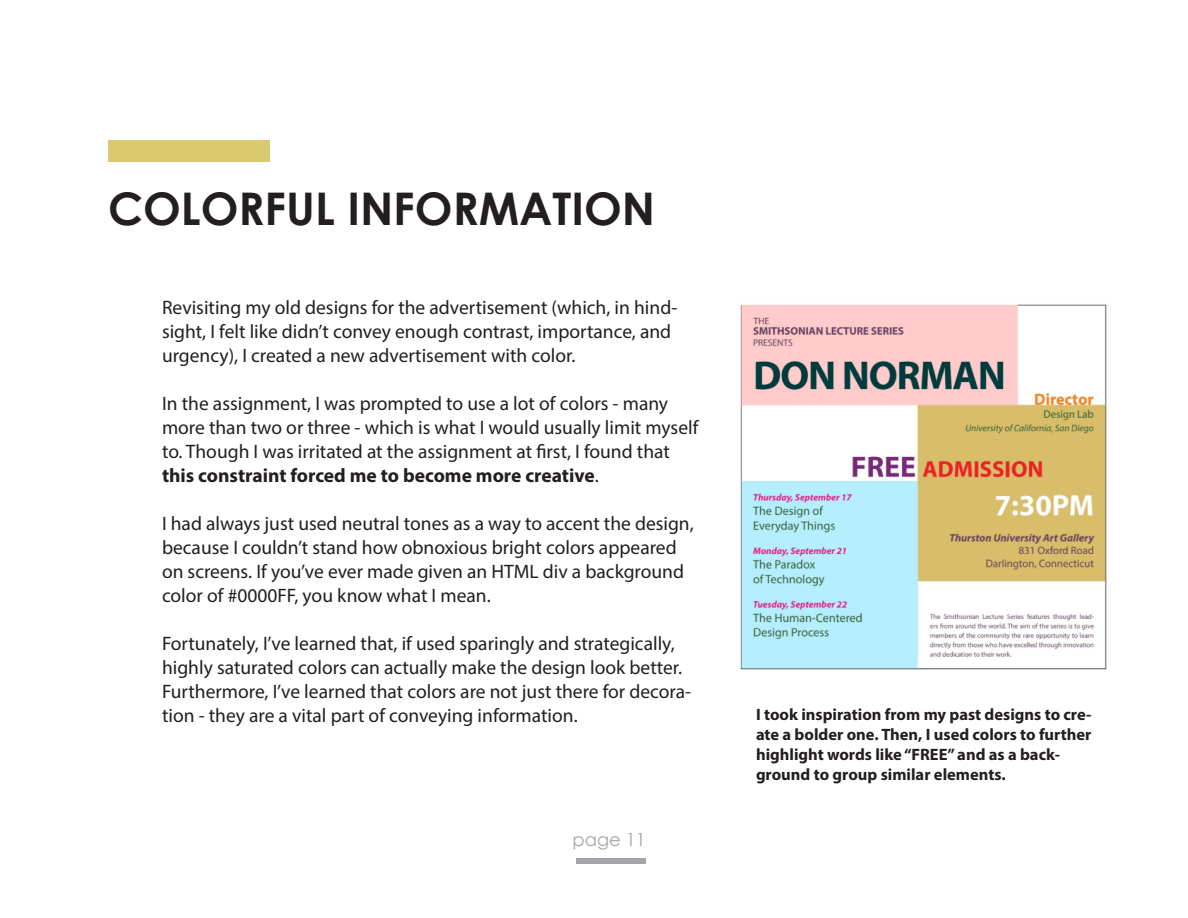
<style>
.page{position:relative;width:1188px;height:918px;background:#fff}
.page>*{position:absolute;margin:0;border:0;box-sizing:border-box;transform-origin:0 0}
.t1{font:700 45px "Century Gothic";color:#231f20}
.t2{font:19.5px/24px "Myriad Pro";color:#231f20}
.t3{font:18px "Century Gothic";color:#a4a5a9}
.t4{font:700 16.5px/19.8px "Myriad Pro";color:#231f20}
.s1{font-weight:700}
</style>
<div class="page">
<div style="left:108px;top:140px;width:162px;height:22px;background:#dac96e"></div>
<div style="left:577px;top:859px;width:69px;height:5px;background:#a4a5a9"></div>
<img style="left:740px;top:304px;width:367px;height:366px">
<p class="t1" style="left:108px;top:175px;width:549px">COLORFUL INFORMATION</p>
<p class="t2" style="left:162px;top:295px;width:517px">Revisiting my old designs for the advertisement (which, in hind&shy;sight, I felt like didn’t convey enough contrast, importance, and urgency), I created a new advertisement with color.</p>
<p class="t2" style="left:162px;top:391px;width:538px">In the assignment, I was prompted to use a lot of colors - many more than two or three - which is what I would usually limit myself to. Though I was irritated at the assignment at first, I found that <span class="s1">this constraint forced me to become more creative</span>.</p>
<p class="t2" style="left:162px;top:511px;width:533px">I had always just used neutral tones as a way to accent the design, because I couldn’t stand how obnoxious bright colors appeared on screens. If you’ve ever made given an HTML div a background color of #0000FF, you know what I mean.</p>
<p class="t2" style="left:162px;top:631px;width:531px">Fortunately, I’ve learned that, if used sparingly and strategically, highly saturated colors can actually make the design look better.<br>Furthermore, I’ve learned that colors are not just there for decora&shy;tion - they are a vital part of conveying information.</p>
<p class="t3" style="left:572px;top:827px;width:75px">page 11</p>
<p class="t4" style="left:756px;top:704px;width:337px">I took inspiration from my past designs to cre&shy;ate a bolder one. Then, I used colors to further highlight words like “FREE” and as a back&shy;ground to group similar elements.</p>
</div>
